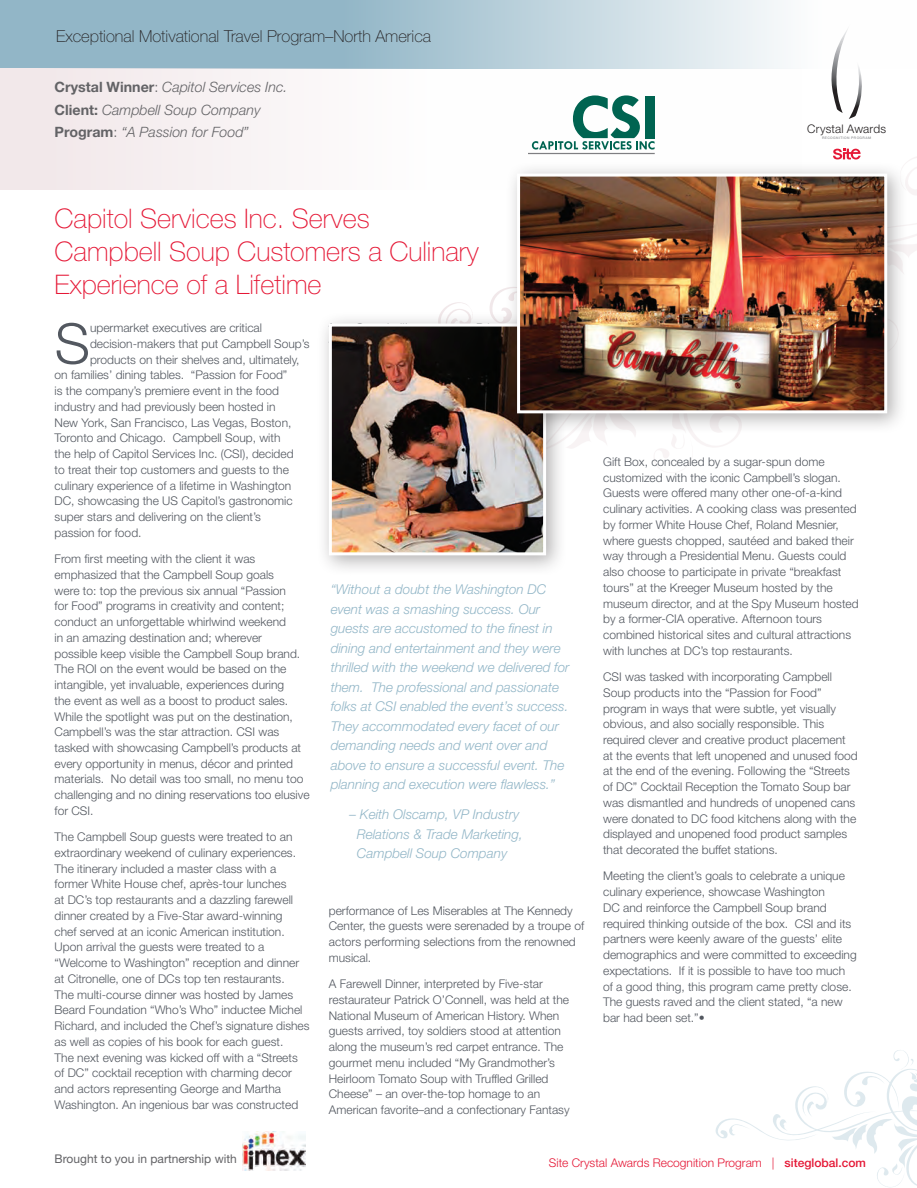
<style>
.page{position:relative;width:917px;height:1188px;background:#fff}
.page>*{position:absolute;margin:0;border:0;box-sizing:border-box;transform-origin:0 0}
.t1{font:300 56.1px "Helvetica Neue LT Std";color:#535860}
.t2{font:100 27px/33px "Helvetica Neue LT Std";color:#e51836}
.t3{font:100 16.5px "Helvetica Neue LT Std";color:#231f20}
.t4{font:italic 300 14.25px/22.5px "Helvetica Neue LT Std";color:#636366}
.t5{font:italic 300 13.5px/19.5px "Helvetica Neue LT Std";color:#92b6c7}
.t6{font:300 12px/15.8px "Helvetica Neue LT Std";color:#535860}
.t7{font:300 12px "Helvetica Neue LT Std";color:#e51836}
.t8{font:12px "Helvetica Neue LT Std";color:#636366}
.t9{font:300 11.85px "Helvetica Neue LT Std";letter-spacing:.01em;color:#231f20}
.t10{font:500 3.3px "Helvetica Neue LT Std";letter-spacing:.125em;color:#939598}
.s1{font-weight:700;font-style:normal}
.s2{font-style:normal}
.s3{font-weight:500}
</style>
<div class="page">
<svg style="left:0;top:0;width:782px;height:68px;background:#a1c0ce"></svg>
<div style="left:0;top:68px;width:802px;height:122px;background:#f6eff1"></div>
<img style="left:243px;top:1131px;width:63px;height:39px">
<div style="left:317px;top:311px;width:250px;height:266px;background:#231f20;opacity:.35"></div>
<img style="left:333px;top:328px;width:209px;height:223px">
<div style="left:329px;top:324px;width:217px;height:231px;border:3px solid #fff"></div>
<img style="left:353px;top:24px;width:564px;height:511px">
<svg style="left:715px;top:1050px;width:202px;height:138px"></svg>
<h3 class="t3" style="left:56px;top:27px;width:376px">Exceptional Motivational Travel Program–North America</h3>
<p class="t4" style="left:55px;top:76px;width:234px"><span class="s1">Crystal Winner</span><span class="s2">:</span> Capitol Services Inc.<br><span class="s1">Client:</span> Campbell Soup Company<br><span class="s1">Program</span><span class="s2">:</span> “A Passion for Food”</p>
<p class="t9" style="left:807px;top:121px;width:80px">Crystal Awards</p>
<p class="t10" style="left:822px;top:136px;width:51px">RECOGNITION PROGR AM</p>
<h2 class="t2" style="left:55px;top:202px;width:426px">Capitol Services Inc. Serves<br>Campbell Soup Customers a Culinary<br>Experience of a Lifetime</h2>
<h1 class="t1" style="left:55px;top:309px;width:37px">S</h1>
<p class="t6" style="left:90px;top:320px;width:174px">upermarket executives are critical</p>
<p class="t6" style="left:90px;top:335px;width:221px">decision-makers that put Campbell Soup’s</p>
<p class="t6" style="left:90px;top:351px;width:211px">products on their shelves and, ultimately,</p>
<p class="t6" style="left:55px;top:367px;width:234px">on families’ dining tables. “Passion for Food”</p>
<p class="t6" style="left:55px;top:383px;width:226px">is the company’s premiere event in the food</p>
<p class="t6" style="left:55px;top:398px;width:222px">industry and had previously been hosted in</p>
<p class="t6" style="left:55px;top:414px;width:238px">New York, San Francisco, Las Vegas, Boston,</p>
<p class="t6" style="left:55px;top:430px;width:227px">Toronto and Chicago. Campbell Soup, with</p>
<p class="t6" style="left:55px;top:446px;width:240px">the help of Capitol Services Inc. (CSI), decided</p>
<p class="t6" style="left:55px;top:461px;width:236px">to treat their top customers and guests to the</p>
<p class="t6" style="left:55px;top:477px;width:238px">culinary experience of a lifetime in Washington</p>
<p class="t6" style="left:55px;top:493px;width:240px">DC, showcasing the US Capitol’s gastronomic</p>
<p class="t6" style="left:55px;top:509px;width:208px">super stars and delivering on the client’s</p>
<p class="t6" style="left:55px;top:524px;width:88px">passion for food.</p>
<p class="t6" style="left:55px;top:551px;width:256px">From first meeting with the client it was emphasized that the Campbell Soup goals<br>were to: top the previous six annual “Passion<br>for Food” programs in creativity and content; conduct an unforgettable whirlwind weekend<br>in an amazing destination and; wherever<br>possible keep visible the Campbell Soup brand.<br>The ROI on the event would be based on the intangible, yet invaluable, experiences during<br>the event as well as a boost to product sales.<br>While the spotlight was put on the destination, Campbell’s was the star attraction. CSI was tasked with showcasing Campbell’s products at every opportunity in menus, décor and printed materials. No detail was too small, no menu too challenging and no dining reservations too elusive for CSI.</p>
<p class="t6" style="left:55px;top:829px;width:256px">The Campbell Soup guests were treated to an extraordinary weekend of culinary experiences.<br>The itinerary included a master class with a former White House chef, après-tour lunches<br>at DC’s top restaurants and a dazzling farewell dinner created by a Five-Star award-winning<br>chef served at an iconic American institution.<br>Upon arrival the guests were treated to a “Welcome to Washington” reception and dinner at Citronelle, one of DCs top ten restaurants.<br>The multi-course dinner was hosted by James Beard Foundation “Who’s Who” inductee Michel Richard, and included the Chef’s signature dishes as well as copies of his book for each guest.<br>The next evening was kicked off with a “Streets of DC” cocktail reception with charming decor and actors representing George and Martha Washington. An ingenious bar was constructed</p>
<p class="t5" style="left:331px;top:579px;width:240px">“Without a doubt the Washington DC event was a smashing success. Our guests are accustomed to the finest in dining and entertainment and they were thrilled with the weekend we delivered for them. The professional and passionate folks at CSI enabled the event’s success.<br>They accommodated every facet of our demanding needs and went over and above to ensure a successful event. The planning and execution were flawless.”</p>
<p class="t5" style="left:349px;top:804px;width:175px;text-align:center">– Keith Olscamp, VP Industry<br>Relations &amp; Trade Marketing,<br>Campbell Soup Company</p>
<p class="t6" style="left:329px;top:902px;width:257px">performance of Les Miserables at The Kennedy Center, the guests were serenaded by a troupe of actors performing selections from the renowned musical.</p>
<p class="t6" style="left:329px;top:976px;width:242px">A Farewell Dinner, interpreted by Five-star restaurateur Patrick O’Connell, was held at the National Museum of American History. When guests arrived, toy soldiers stood at attention along the museum’s red carpet entrance. The gourmet menu included “My Grandmother’s Heirloom Tomato Soup with Truffled Grilled Cheese” – an over-the-top homage to an American favorite–and a confectionary Fantasy</p>
<p class="t6" style="left:603px;top:453px;width:257px">Gift Box, concealed by a sugar-spun dome customized with the iconic Campbell’s slogan.<br>Guests were offered many other one-of-a-kind culinary activities. A cooking class was presented by former White House Chef, Roland Mesnier, where guests chopped, sautéed and baked their way through a Presidential Menu. Guests could also choose to participate in private “breakfast tours” at the Kreeger Museum hosted by the museum director, and at the Spy Museum hosted by a former-CIA operative. Afternoon tours combined historical sites and cultural attractions with lunches at DC’s top restaurants.</p>
<p class="t6" style="left:603px;top:669px;width:256px">CSI was tasked with incorporating Campbell Soup products into the “Passion for Food” program in ways that were subtle, yet visually obvious, and also socially responsible. This required clever and creative product placement at the events that left unopened and unused food at the end of the evening. Following the “Streets of DC” Cocktail Reception the Tomato Soup bar was dismantled and hundreds of unopened cans were donated to DC food kitchens along with the displayed and unopened food product samples that decorated the buffet stations.</p>
<p class="t6" style="left:603px;top:868px;width:255px">Meeting the client’s goals to celebrate a unique culinary experience, showcase Washington<br>DC and reinforce the Campbell Soup brand required thinking outside of the box. CSI and its partners were keenly aware of the guests’ elite demographics and were committed to exceeding expectations. If it is possible to have too much of a good thing, this program came pretty close.<br>The guests raved and the client stated, “a new bar had been set.”•</p>
<p class="t8" style="left:55px;top:1151px;width:184px">Brought to you in partnership with</p>
<p class="t7" style="left:549px;top:1155px;width:319px">Site Crystal Awards Recognition Program | <span class="s3">SITEGLOBAL.COM</span></p>
</div>
